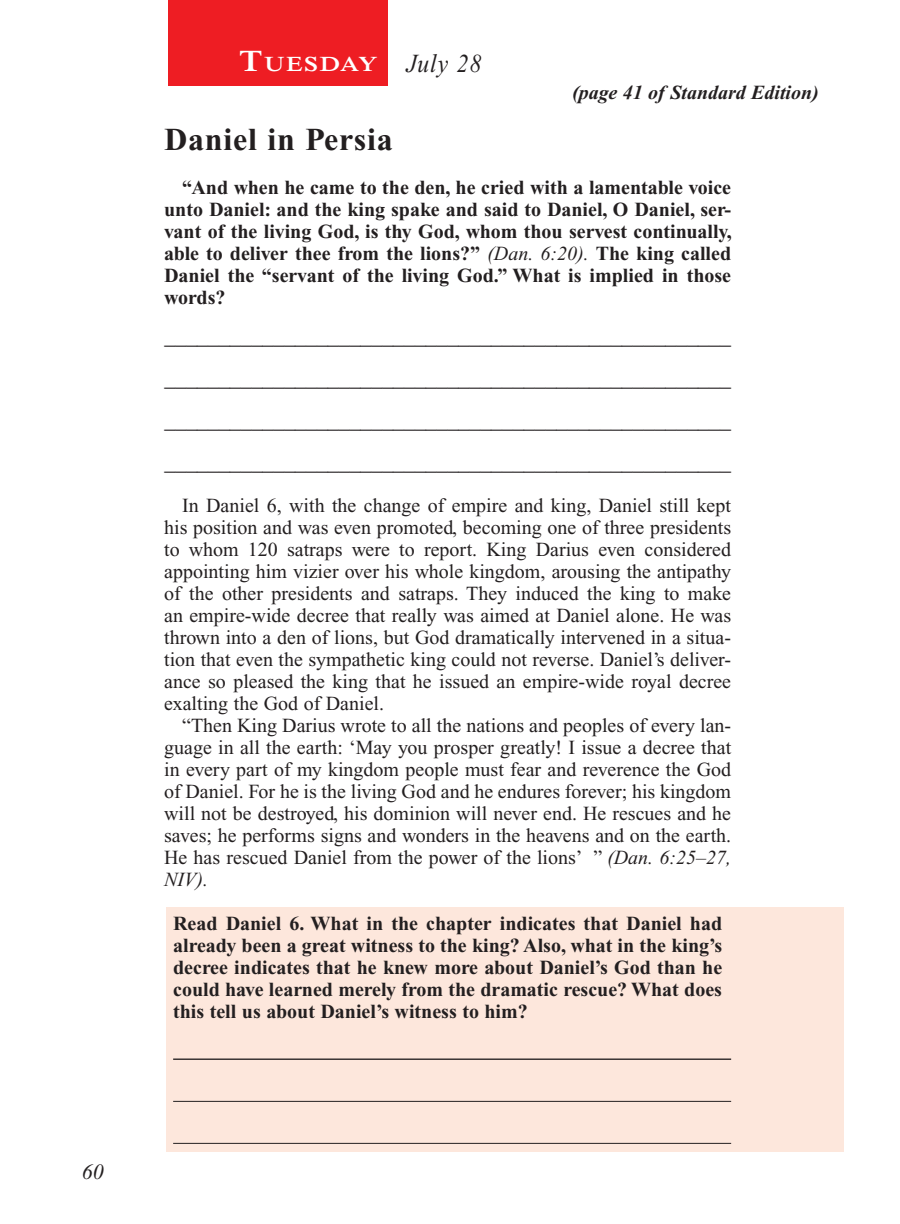
<style>
.page{position:relative;width:900px;height:1224px;background:#fff}
.page>*{position:absolute;margin:0;border:0;box-sizing:border-box;transform-origin:0 0}
.Head{font:700 32px "Times New Roman PS Std";letter-spacing:.025em;color:#231f20}
.Lesson_Dates{font:italic 26px "Times New Roman PS Std";letter-spacing:.045em;color:#231f20;scale:.9 1}
.Blank_Lines{font:22px "Times New Roman PS Std";color:#231f20}
.Blank_Lines_SB{font:22px "Times New Roman PS Std";color:#231f20}
.PageNumbers{font:italic 22px "Times New Roman PS Std";color:#231f20}
.Daily_Header{font:600 21px "Times NRMT Std";letter-spacing:.055em;color:#fff;scale:1.1 1}
.Body{font:20px/22px "Times New Roman PS Std";color:#231f20;text-align:justify}
.Body-2{font:700 20px/22px "Times New Roman PS Std";color:#231f20;text-align:justify}
.x-screened_box-text{font:700 20px/22px "Times New Roman PS Std";color:#231f20;text-align:justify}
.Page_from_SE{font:italic 700 20px "Times New Roman PS Std";color:#231f20}
.s1{font-size:30px}
.s2{font-weight:400;font-style:italic}
.s3{font-style:italic}
</style>
<div class="page">
<div style="left:168px;top:0;width:220px;height:85px;background:#ee1d23"></div>
<div style="left:166px;top:907px;width:677px;height:244px;background:#fde7dc"></div>
<hr style="left:173px;top:1059px;width:558px;height:1px;background:#231f20">
<hr style="left:173px;top:1101px;width:558px;height:1px;background:#231f20">
<hr style="left:173px;top:1143px;width:558px;height:1px;background:#231f20">
<p class="PageNumbers" style="left:82px;top:1160px;width:23px">60</p>
<p class="Daily_Header" style="left:239px;top:52px;width:127px"><span class="s1">T</span>UESDAY</p>
<p class="Lesson_Dates" style="left:407px;top:50px;width:85px">July 28</p>
<p class="Page_from_SE" style="left:572px;top:82px;width:248px">(page 41 of Standard Edition)</p>
<p class="Head" style="left:164px;top:121px;width:230px">Daniel in Persia</p>
<p class="Body-2" style="left:164px;top:176px;width:569px;text-indent:18px">“And when he came to the den, he cried with a lamentable voice unto Daniel: and the king spake and said to Daniel, O Daniel, ser&shy;vant of the living God, is thy God, whom thou servest continually, able to deliver thee from the lions?” <span class="s2">(Dan. 6:20).</span> The king called Daniel the “servant of the living God.” What is implied in those words?</p>
<p class="Blank_Lines_SB" style="left:165px;top:325px;width:568px">____________________________________________________</p>
<p class="Blank_Lines" style="left:165px;top:367px;width:568px">____________________________________________________</p>
<p class="Blank_Lines" style="left:165px;top:409px;width:568px">____________________________________________________</p>
<p class="Blank_Lines" style="left:165px;top:451px;width:568px">____________________________________________________</p>
<p class="Body" style="left:164px;top:494px;width:569px;text-indent:18px">In Daniel 6, with the change of empire and king, Daniel still kept his position and was even promoted, becoming one of three presidents to whom 120 satraps were to report. King Darius even considered appointing him vizier over his whole kingdom, arousing the antipathy of the other presidents and satraps. They induced the king to make an empire-wide decree that really was aimed at Daniel alone. He was thrown into a den of lions, but God dramatically intervened in a situa&shy;tion that even the sympathetic king could not reverse. Daniel’s deliver&shy;ance so pleased the king that he issued an empire-wide royal decree exalting the God of Daniel.</p>
<p class="Body" style="left:164px;top:714px;width:569px;text-align:left;text-indent:18px">“Then King Darius wrote to all the nations and peoples of every lan&shy;guage in all the earth: ‘May you prosper greatly! I issue a decree that in every part of my kingdom people must fear and reverence the God of Daniel. For he is the living God and he endures forever; his kingdom will not be destroyed, his dominion will never end. He rescues and he saves; he performs signs and wonders in the heavens and on the earth.<br>He has rescued Daniel from the power of the lions’ ” <span class="s3">(Dan. 6:25–27, NIV).</span></p>
<p class="x-screened_box-text" style="left:173px;top:912px;width:551px">Read Daniel 6. What in the chapter indicates that Daniel had already been a great witness to the king? Also, what in the king’s decree indicates that he knew more about Daniel’s God than he could have learned merely from the dramatic rescue? What does this tell us about Daniel’s witness to him?</p>
</div>
